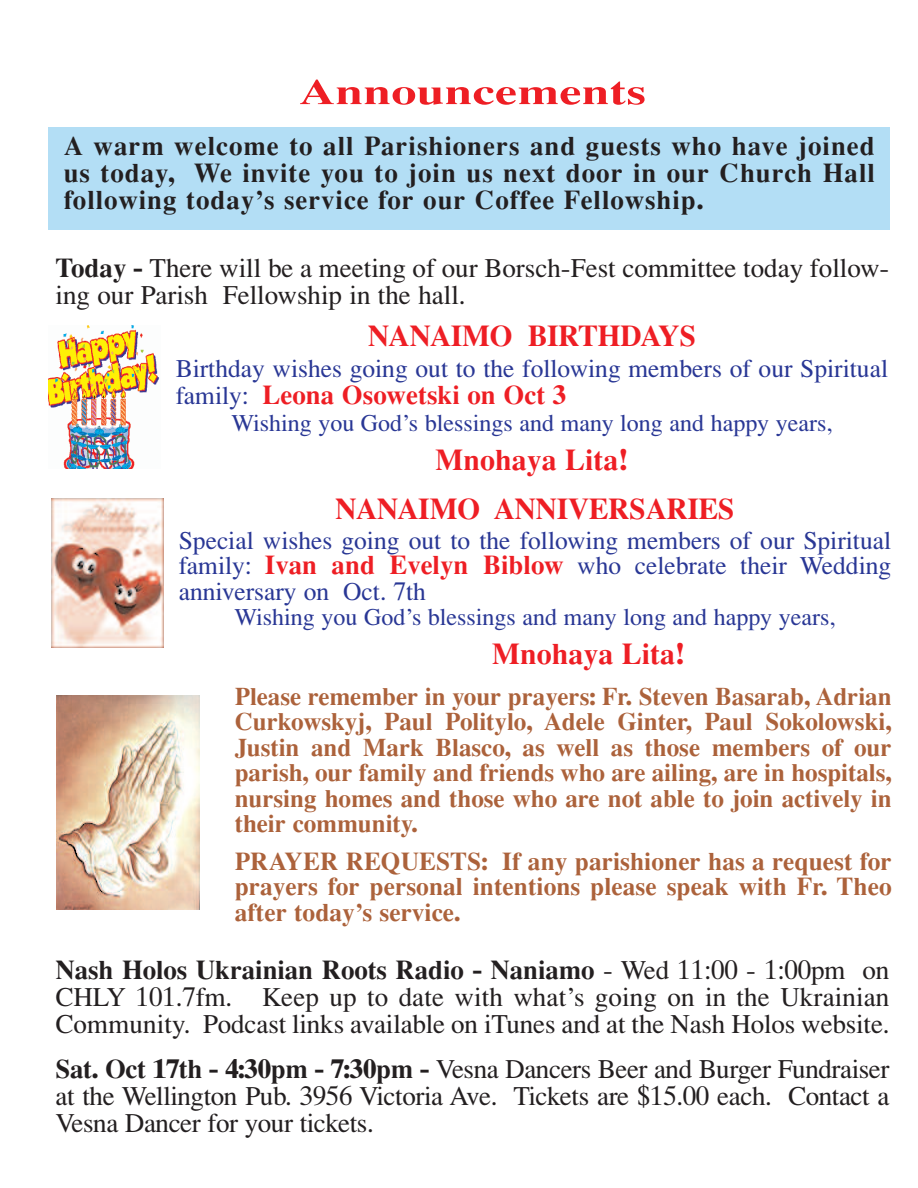
<style>
.page{position:relative;width:918px;height:1188px;background:#fff}
.page>*{position:absolute;margin:0;border:0;box-sizing:border-box;transform-origin:0 0}
.t1{font:700 36px "Times CY";color:#ee1e24;scale:1.4 1}
.t2{font:700 30px "Times CY";letter-spacing:-.02em;color:#ee1e24}
.t3{font:700 30px "Times CY";color:#ee1e24}
.t4{font:27px/27px "Times CY";letter-spacing:-.005em;color:#231f20;text-align:justify}
.t5{font:700 27px/27px "Times CY";letter-spacing:.035em;color:#231f20;text-align:justify}
.t6{font:700 27px "Times CY";color:#ee1e24}
.t7{font:25.5px/25.5px "Times CY";color:#293795;text-align:justify}
.t8{font:700 25.5px/25.5px "Times CY";color:#ac623b;text-align:justify}
.t9{font:700 25.2px/25.5px "Times CY";letter-spacing:-.005em;color:#ac623b;text-align:justify}
.t10{font:24px "Times CY";color:#293795}
.s1{font-weight:700}
.s2{font-weight:400;font-size:25.5px;color:#293795}
.s3{font-weight:700;font-size:27px;color:#ee1e24}
</style>
<div class="page">
<img style="left:52px;top:499px;width:112px;height:149px">
<img style="left:49px;top:326px;width:111px;height:143px">
<div style="left:49px;top:128px;width:841px;height:102px;background:#b3def5"></div>
<img style="left:56px;top:695px;width:144px;height:215px">
<h1 class="t1" style="left:299px;top:71px;width:250px">Announcements</h1>
<p class="t5" style="left:64px;top:132px;width:813px">A warm welcome to all Parishioners and guests who have joined us today, We invite you to join us next door in our Church Hall following today’s service for our Coffee Fellowship.</p>
<p class="t4" style="left:56px;top:254px;width:836px"><span class="s1">Today -</span> There will be a meeting of our Borsch-Fest committee today follow&shy;ing our Parish Fellowship in the hall.</p>
<p class="t2" style="left:368px;top:318px;width:330px">NANAIMO BIRTHDAYS</p>
<p class="t7" style="left:176px;top:356px;width:714px">Birthday wishes going out to the following members of our Spiritual</p>
<p class="t6" style="left:176px;top:379px;width:392px"><span class="s2">family:</span> Leona Osowetski on Oct 3</p>
<p class="t10" style="left:231px;top:409px;width:603px">Wishing you God’s blessings and many long and happy years,</p>
<p class="t3" style="left:435px;top:443px;width:195px">Mnohaya Lita!</p>
<p class="t2" style="left:335px;top:491px;width:401px">NANAIMO ANNIVERSARIES</p>
<p class="t7" style="left:179px;top:527px;width:714px">Special wishes going out to the following members of our Spiritual family: <span class="s3">Ivan and Evelyn Biblow</span> who celebrate their Wedding anniversary on Oct. 7th</p>
<p class="t10" style="left:234px;top:603px;width:603px">Wishing you God’s blessings and many long and happy years,</p>
<p class="t3" style="left:492px;top:636px;width:195px">Mnohaya Lita!</p>
<p class="t9" style="left:235px;top:683px;width:659px">Please remember in your prayers: Fr. Steven Basarab, Adrian Curkowskyj, Paul Politylo, Adele Ginter, Paul Sokolowski, Justin and Mark Blasco, as well as those members of our parish, our family and friends who are ailing, are in hospitals, nursing homes and those who are not able to join actively in their community.</p>
<p class="t8" style="left:235px;top:848px;width:659px">PRAYER REQUESTS: If any parishioner has a request for prayers for personal intentions please speak with Fr. Theo after today’s service.</p>
<p class="t4" style="left:56px;top:956px;width:836px"><span class="s1">Nash Holos Ukrainian Roots Radio - Naniamo</span> - Wed 11:00 - 1:00pm on CHLY 101.7fm. Keep up to date with what’s going on in the Ukrainian Community. Podcast links available on iTunes and at the Nash Holos website.</p>
<p class="t4" style="left:55px;top:1055px;width:836px"><span class="s1">Sat. Oct 17th - 4:30pm - 7:30pm -</span> Vesna Dancers Beer and Burger Fundraiser at the Wellington Pub. 3956 Victoria Ave. Tickets are $15.00 each. Contact a Vesna Dancer for your tickets.</p>
</div>
